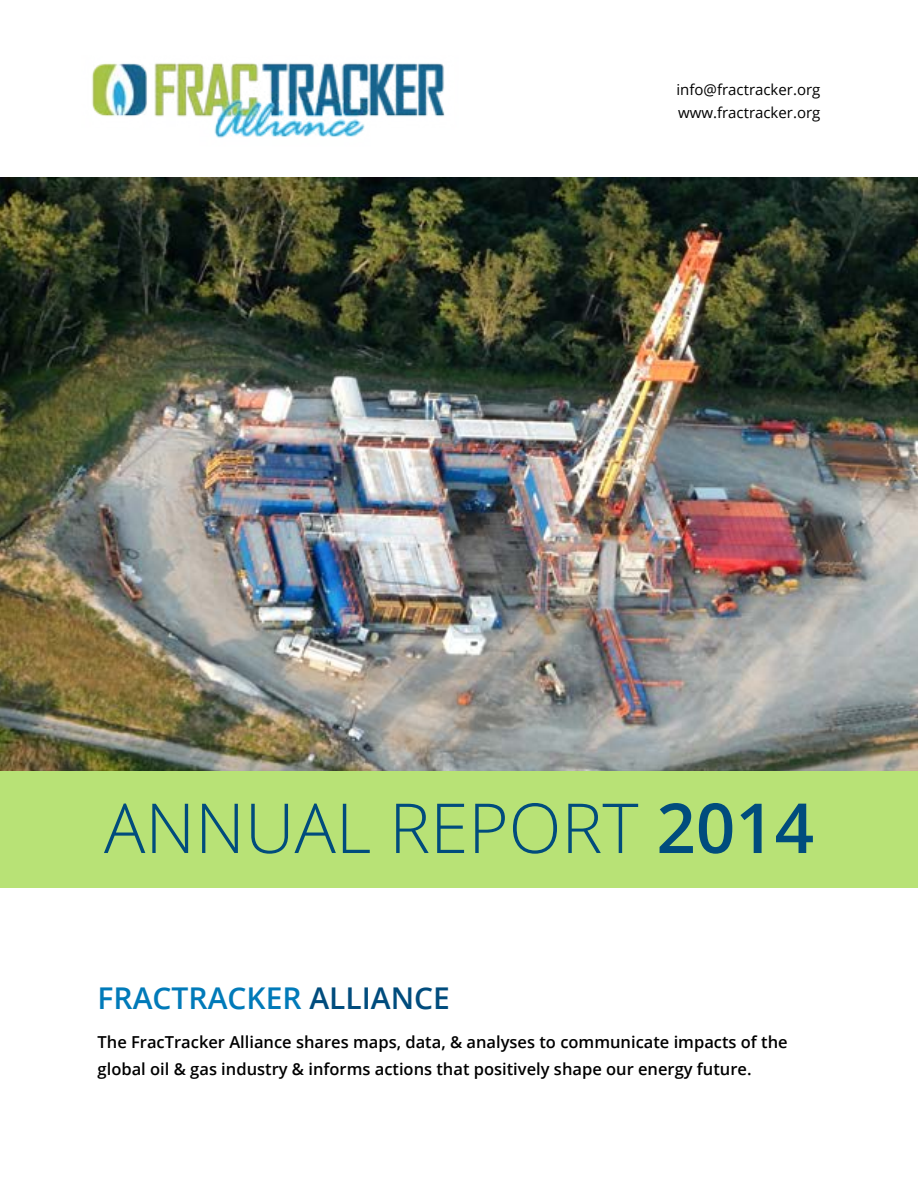
<style>
.page{position:relative;width:918px;height:1188px;background:#fff}
.page>*{position:absolute;margin:0;border:0;box-sizing:border-box;transform-origin:0 0}
.t1{font:300 69px "Open Sans";color:#004c7d}
.t2{font:600 30px "Open Sans";color:#007ab9}
.t3{font:600 16.5px/27px "Open Sans";color:#000}
.t4{font:15px/22.5px "Open Sans";color:#000}
.s1{font-weight:600}
.s2{color:#004c7d}
</style>
<div class="page">
<img style="left:0;top:177px;width:918px;height:594px">
<div style="left:0;top:771px;width:918px;height:116px;background:#b8e276"></div>
<img style="left:92px;top:63px;width:353px;height:75px">
<p class="t4" style="left:676px;top:78px;width:146px">info@fractracker.org www.fractracker.org</p>
<h1 class="t1" style="left:104px;top:781px;width:712px">ANNUAL REPORT <span class="s1">2014</span></h1>
<h2 class="t2" style="left:98px;top:978px;width:354px">FRACTRACKER <span class="s2">ALLIANCE</span></h2>
<p class="t3" style="left:98px;top:1028px;width:692px">The FracTracker Alliance shares maps, data, &amp; analyses to communicate impacts of the global oil &amp; gas industry &amp; informs actions that positively shape our energy future.</p>
</div>
